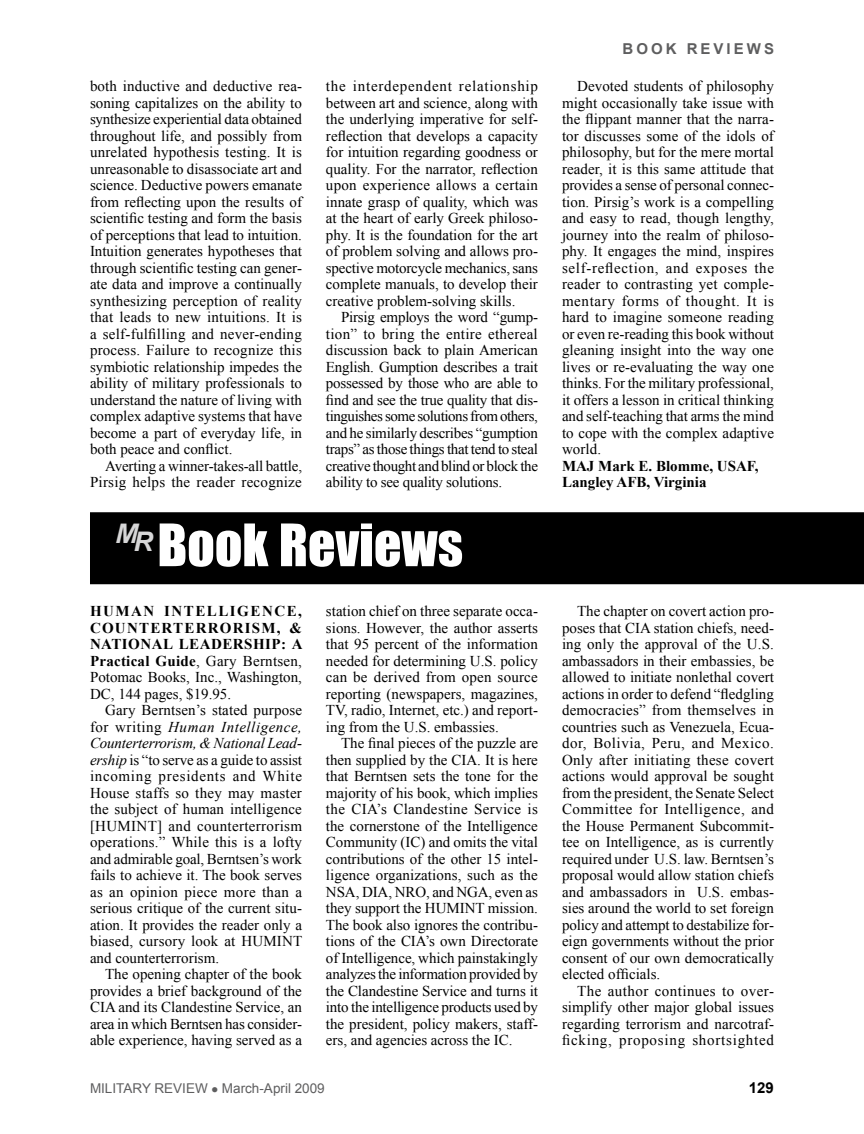
<style>
.page{position:relative;width:864px;height:1134px;background:#fff}
.page>*{position:absolute;margin:0;border:0;box-sizing:border-box;transform-origin:0 0}
.ahead-BOB{font:54px "Impact";color:#fff}
.ahead-BOB-2{font:italic 700 27px "Arial";color:#d6d6d7}
.BoB_3_column{font:15px/16.5px "Times New Roman";color:#000;text-align:justify}
.BoB_3_column-2{font:700 15px/16.5px "Times New Roman";letter-spacing:.015em;color:#000;text-align:justify}
.BoB_3_column-3{font:15px/16.5px "Times New Roman";letter-spacing:.02em;color:#000;text-align:right}
.RUNNINGHEAD{font:700 15px "Arial";letter-spacing:.2em;color:#5e5e5f}
.subhead{font:700 15px "Arial";color:#000}
.subhead-2{font:13.5px "Arial";color:#5e5e5f}
.s1{font-weight:400}
.s2{font-style:italic}
</style>
<div class="page">
<div style="left:90px;top:512px;width:774px;height:72px;background:#000"></div>
<p class="BoB_3_column" style="left:90px;top:78px;width:214px">both inductive and deductive rea&shy;soning capitalizes on the ability to synthesize experiential data obtained throughout life, and possibly from unrelated hypothesis testing. It is unreasonable to disassociate art and science. Deductive powers emanate from reflecting upon the results of scientific testing and form the basis of perceptions that lead to intuition.<br>Intuition generates hypotheses that through scientific testing can gener&shy;ate data and improve a continually synthesizing perception of reality that leads to new intuitions. It is a self-fulfilling and never-ending process. Failure to recognize this symbiotic relationship impedes the ability of military professionals to understand the nature of living with complex adaptive systems that have become a part of everyday life, in both peace and conflict.</p>
<p class="BoB_3_column-3" style="left:90px;top:457px;width:214px">Averting a winner-takes-all battle,<br>Pirsig helps the reader recognize</p>
<p class="BoB_3_column" style="left:326px;top:78px;width:214px">the interdependent relationship between art and science, along with the underlying imperative for self&shy;reflection that develops a capacity for intuition regarding goodness or quality. For the narrator, reflection upon experience allows a certain innate grasp of quality, which was at the heart of early Greek philoso&shy;phy. It is the foundation for the art of problem solving and allows pro&shy;spective motorcycle mechanics, sans complete manuals, to develop their creative problem-solving skills.</p>
<p class="BoB_3_column" style="left:326px;top:309px;width:214px;text-indent:15px">Pirsig employs the word “gump&shy;tion” to bring the entire ethereal discussion back to plain American English. Gumption describes a trait possessed by those who are able to find and see the true quality that dis&shy;tinguishes some solutions from others, and he similarly describes “gumption traps” as those things that tend to steal creative thought and blind or block the ability to see quality solutions.</p>
<p class="ahead-BOB" style="left:157px;top:503px;width:307px">Book Reviews</p>
<p class="ahead-BOB-2" style="left:115px;top:516px;width:24px">M</p>
<p class="ahead-BOB-2" style="left:134px;top:524px;width:21px">R</p>
<p class="BoB_3_column-2" style="left:90px;top:603px;width:214px">HUMAN INTELLIGENCE, COUNTERTERRORISM, &amp; NATIONAL LEADERSHIP: A Practical Guide<span class="s1">, Gary Berntsen, Potomac Books, Inc., Washington, DC, 144 pages, $19.95.</span></p>
<p class="BoB_3_column" style="left:90px;top:702px;width:214px;text-indent:15px">Gary Berntsen’s stated purpose for writing <span class="s2">Human Intelligence, Counterterrorism, &amp; National Lead&shy;ership</span> is “to serve as a guide to assist incoming presidents and White House staffs so they may master the subject of human intelligence [HUMINT] and counterterrorism operations.” While this is a lofty and admirable goal, Berntsen’s work fails to achieve it. The book serves as an opinion piece more than a serious critique of the current situ&shy;ation. It provides the reader only a biased, cursory look at HUMINT and counterterrorism.</p>
<p class="BoB_3_column" style="left:90px;top:966px;width:214px;text-indent:15px">The opening chapter of the book provides a brief background of the CIA and its Clandestine Service, an area in which Berntsen has consider&shy;able experience, having served as a</p>
<p class="BoB_3_column" style="left:326px;top:603px;width:214px">station chief on three separate occa&shy;sions. However, the author asserts that 95 percent of the information needed for determining U.S. policy can be derived from open source reporting (newspapers, magazines, TV, radio, Internet, etc.) and report&shy;ing from the U.S. embassies.</p>
<p class="BoB_3_column" style="left:326px;top:735px;width:214px;text-indent:15px">The final pieces of the puzzle are then supplied by the CIA. It is here that Berntsen sets the tone for the majority of his book, which implies the CIA’s Clandestine Service is the cornerstone of the Intelligence Community (IC) and omits the vital contributions of the other 15 intel&shy;ligence organizations, such as the NSA, DIA, NRO, and NGA, even as they support the HUMINT mission.<br>The book also ignores the contribu&shy;tions of the CIA’s own Directorate of Intelligence, which painstakingly analyzes the information provided by the Clandestine Service and turns it into the intelligence products used by the president, policy makers, staff&shy;ers, and agencies across the IC.</p>
<p class="RUNNINGHEAD" style="left:623px;top:39px;width:153px">BOOK REVIEWS</p>
<p class="BoB_3_column" style="left:562px;top:78px;width:214px;text-indent:15px">Devoted students of philosophy might occasionally take issue with the flippant manner that the narra&shy;tor discusses some of the idols of philosophy, but for the mere mortal reader, it is this same attitude that provides a sense of personal connec&shy;tion. Pirsig’s work is a compelling and easy to read, though lengthy, journey into the realm of philoso&shy;phy. It engages the mind, inspires self-reflection, and exposes the reader to contrasting yet comple&shy;mentary forms of thought. It is hard to imagine someone reading or even re-reading this book without gleaning insight into the way one lives or re-evaluating the way one thinks. For the military professional, it offers a lesson in critical thinking and self-teaching that arms the mind to cope with the complex adaptive world.</p>
<p class="BoB_3_column-2" style="left:562px;top:457px;width:198px">MAJ Mark E. Blomme, USAF,</p>
<p class="BoB_3_column-2" style="left:562px;top:474px;width:146px">Langley AFB, Virginia</p>
<p class="BoB_3_column" style="left:562px;top:603px;width:214px;text-indent:15px">The chapter on covert action pro&shy;poses that CIA station chiefs, need&shy;ing only the approval of the U.S. ambassadors in their embassies, be allowed to initiate nonlethal covert actions in order to defend “fledgling democracies” from themselves in countries such as Venezuela, Ecua&shy;dor, Bolivia, Peru, and Mexico.<br>Only after initiating these covert actions would approval be sought from the president, the Senate Select Committee for Intelligence, and the House Permanent Subcommit&shy;tee on Intelligence, as is currently required under U.S. law. Berntsen’s proposal would allow station chiefs and ambassadors in U.S. embas&shy;sies around the world to set foreign policy and attempt to destabilize for&shy;eign governments without the prior consent of our own democratically elected officials.</p>
<p class="BoB_3_column" style="left:562px;top:982px;width:214px;text-indent:15px">The author continues to over&shy;simplify other major global issues regarding terrorism and narcotraf&shy;ficking, proposing shortsighted</p>
<p class="subhead-2" style="left:90px;top:1080px;width:236px">MILITARY REVIEW ● March-April 2009</p>
<p class="subhead" style="left:749px;top:1078px;width:27px">129</p>
</div>
